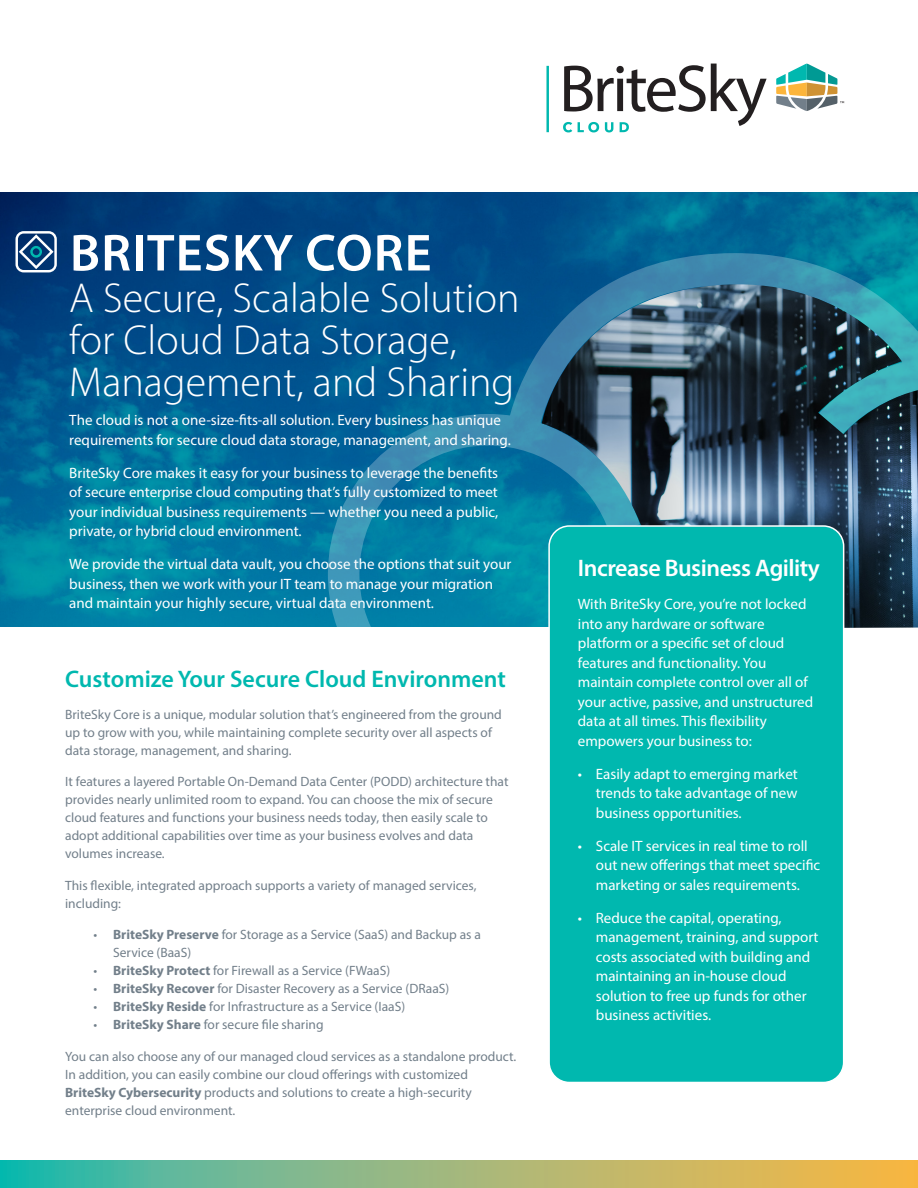
<style>
.page{position:relative;width:918px;height:1188px;background:#fff}
.page>*{position:absolute;margin:0;border:0;box-sizing:border-box;transform-origin:0 0}
.t1{font:600 52.5px "Myriad Pro";letter-spacing:.02em;color:#fff}
.t2{font:300 42px/42px "Myriad Pro";color:#fff}
.body_text{font:600 24px "Myriad Pro";color:#00b8af}
.highlight_title{font:600 24px "Myriad Pro";letter-spacing:-.02em;color:#fff}
.over_image_white_tex{font:15px/19.5px "Myriad Pro";color:#fff}
.highlight_box{font:15px/19.5px "Myriad Pro";color:#fff}
.Paragraph_Style_1{font:15px/19.5px "Myriad Pro";color:#fff;text-align:justify}
.highlight_bullets{font:15px/19.5px "Myriad Pro";color:#fff}
.body_text-2{font:13.5px/18px "Myriad Pro";color:#727f8a}
.Bullets{font:13.5px/18px "Myriad Pro";color:#727f8a}
.s1{font-weight:700}
</style>
<div class="page">
<img style="left:0;top:192px;width:918px;height:435px">
<svg style="left:776px;top:64px;width:68px;height:47px"></svg>
<svg style="left:563px;top:64px;width:204px;height:68px"></svg>
<hr style="left:546px;top:66px;width:3px;height:66px;background:#00b8af">
<svg style="left:0;top:1161px;width:918px;height:27px;background:#9ab77b"></svg>
<svg style="left:316px;top:252px;width:602px;height:375px;background:#0b6f9d"></svg>
<img style="left:542px;top:284px;width:376px;height:344px">
<div style="left:549px;top:526px;width:295px;height:556px;background:#00b8af;border-radius:20px"></div>
<div style="left:548px;top:525px;width:296px;height:558px;border:2px solid #fff;border-radius:20px"></div>
<svg style="left:16px;top:231px;width:41px;height:41px"></svg>
<p class="t1" style="left:70px;top:219px;width:363px">BRITESKY CORE</p>
<p class="t2" style="left:69px;top:277px;width:452px">A Secure, Scalable Solution for Cloud Data Storage,<br>Management, and Sharing</p>
<p class="over_image_white_tex" style="left:69px;top:410px;width:443px">The cloud is not a one-size-fits-all solution. Every business has unique requirements for secure cloud data storage, management, and sharing.</p>
<p class="over_image_white_tex" style="left:69px;top:463px;width:430px;text-align:justify">BriteSky Core makes it easy for your business to leverage the benefits of secure enterprise cloud computing that’s fully customized to meet your individual business requirements — whether you need a public, private, or hybrid cloud environment.</p>
<p class="over_image_white_tex" style="left:69px;top:554px;width:444px">We provide the virtual data vault, you choose the options that suit your business, then we work with your IT team to manage your migration and maintain your highly secure, virtual data environment.</p>
<p class="body_text" style="left:65px;top:664px;width:442px">Customize Your Secure Cloud Environment</p>
<p class="body_text-2" style="left:65px;top:705px;width:438px">BriteSky Core is a unique, modular solution that’s engineered from the ground up to grow with you, while maintaining complete security over all aspects of data storage, management, and sharing.</p>
<p class="body_text-2" style="left:65px;top:772px;width:445px">It features a layered Portable On-Demand Data Center (PODD) architecture that provides nearly unlimited room to expand. You can choose the mix of secure cloud features and functions your business needs today, then easily scale to adopt additional capabilities over time as your business evolves and data volumes increase.</p>
<p class="body_text-2" style="left:65px;top:876px;width:413px">This flexible, integrated approach supports a variety of managed services, including:</p>
<p class="Bullets" style="left:113px;top:925px;width:369px;text-indent:-20px">• <span class="s1">BriteSky Preserve</span> for Storage as a Service (SaaS) and Backup as a<br>Service (BaaS)</p>
<p class="Bullets" style="left:94px;top:961px;width:298px">• <span class="s1">BriteSky Protect</span> for Firewall as a Service (FWaaS)</p>
<p class="Bullets" style="left:94px;top:979px;width:357px">• <span class="s1">BriteSky Recover</span> for Disaster Recovery as a Service (DRaaS)</p>
<p class="Bullets" style="left:94px;top:997px;width:313px">• <span class="s1">BriteSky Reside</span> for Infrastructure as a Service (IaaS)</p>
<p class="Bullets" style="left:94px;top:1015px;width:232px">• <span class="s1">BriteSky Share</span> for secure file sharing</p>
<p class="body_text-2" style="left:65px;top:1047px;width:453px">You can also choose any of our managed cloud services as a standalone product.<br>In addition, you can easily combine our cloud offerings with customized <span class="s1">BriteSky Cybersecurity</span> products and solutions to create a high-security enterprise cloud environment.</p>
<p class="highlight_title" style="left:578px;top:553px;width:244px">Increase Business Agility</p>
<p class="highlight_box" style="left:578px;top:594px;width:237px">With BriteSky Core, you’re not locked into any hardware or software platform or a specific set of cloud features and functionality. You maintain complete control over all of your active, passive, and unstructured data at all times. This flexibility empowers your business to:</p>
<p class="Paragraph_Style_1" style="left:596px;top:764px;width:203px;text-indent:-18px">• Easily adapt to emerging market trends to take advantage of new business opportunities.</p>
<p class="Paragraph_Style_1" style="left:596px;top:836px;width:226px;text-align:left;text-indent:-18px">• Scale IT services in real time to roll out new offerings that meet specific marketing or sales requirements.</p>
<p class="highlight_bullets" style="left:596px;top:908px;width:224px;text-indent:-18px">• Reduce the capital, operating, management, training, and support costs associated with building and maintaining an in-house cloud solution to free up funds for other business activities.</p>
</div>
